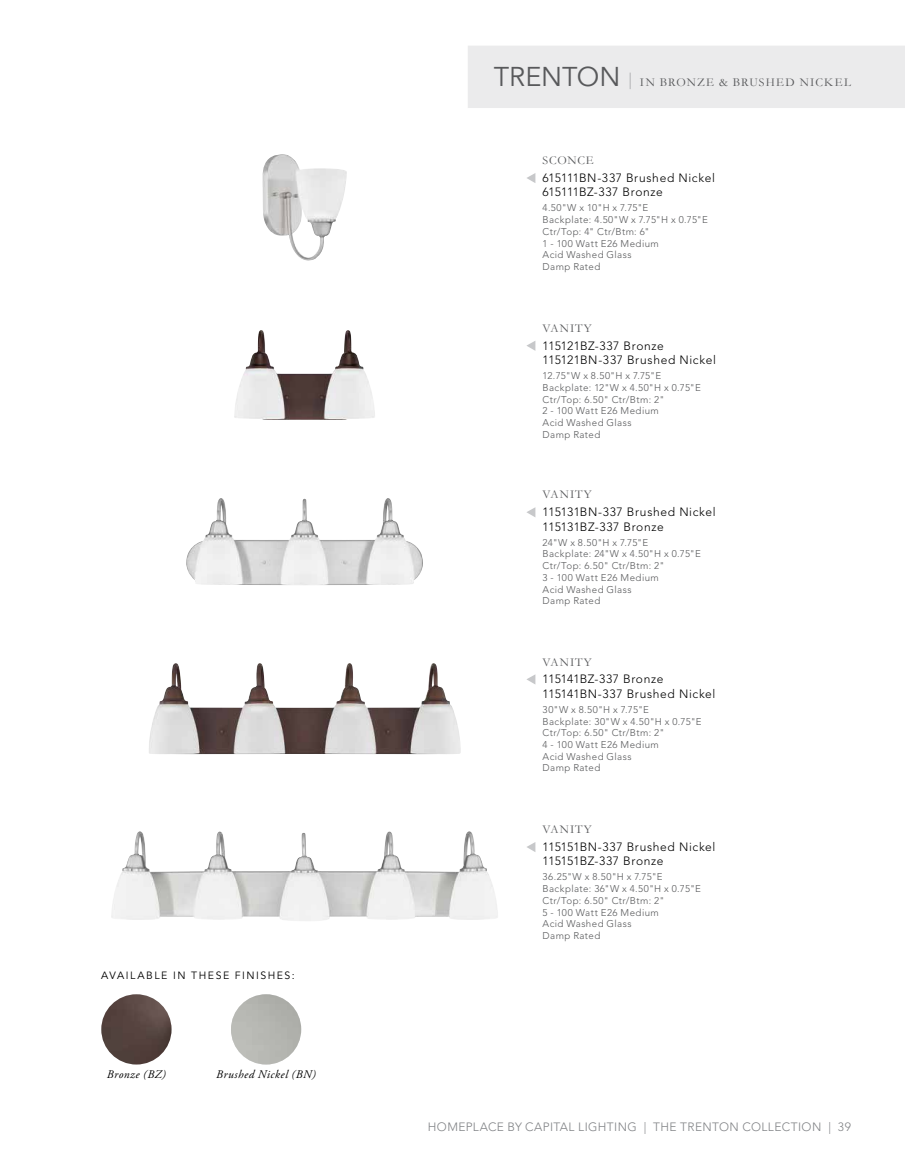
<style>
.page{position:relative;width:905px;height:1175px;background:#fff}
.page>*{position:absolute;margin:0;border:0;box-sizing:border-box;transform-origin:0 0}
.t1{font:300 12px/14.4px "Avenir LT Std";letter-spacing:.045em;color:#000}
.t2{font:12px "Garamond";letter-spacing:.085em;color:#58595b}
.t3{font:300 12px "Avenir LT Std";letter-spacing:.035em;color:#808285}
.t4{font:italic 11.7px "Adobe Garamond Pro";letter-spacing:.045em;color:#000}
.t5{font:10.5px "Avenir LT Std";letter-spacing:.145em;color:#000}
.t6{font:300 9.75px/11.7px "Avenir LT Std";letter-spacing:.045em;color:#58595b}
.s1{font-family:"Avenir LT Std";font-size:27px}
.s2{font-family:"Didot";font-style:italic;font-size:16.5px}
</style>
<div class="page">
<img style="left:262px;top:154px;width:85px;height:107px">
<img style="left:234px;top:330px;width:141px;height:90px">
<img style="left:186px;top:498px;width:237px;height:87px">
<img style="left:149px;top:663px;width:311px;height:91px">
<img style="left:111px;top:831px;width:358px;height:90px">
<svg style="left:527px;top:173px;width:8px;height:10px"></svg>
<svg style="left:526px;top:341px;width:9px;height:10px"></svg>
<svg style="left:526px;top:507px;width:9px;height:10px"></svg>
<svg style="left:526px;top:675px;width:9px;height:9px"></svg>
<svg style="left:527px;top:842px;width:8px;height:10px"></svg>
<img style="left:231px;top:994px;width:70px;height:70px;border-radius:35px">
<img style="left:101px;top:994px;width:70px;height:70px;border-radius:35px">
<div style="left:468px;top:46px;width:436px;height:62px;background:#ebebec"></div>
<p class="t5" style="left:101px;top:969px;width:195px">AVAILABLE IN THESE FINISHES:</p>
<p class="t4" style="left:107px;top:1066px;width:61px">Bronze (BZ)</p>
<p class="t4" style="left:216px;top:1066px;width:101px">Brushed Nickel (BN)</p>
<p class="t2" style="left:494px;top:74px;width:358px"><span class="s1">TRENTON</span> <span class="s2">|</span> IN BRONZE &amp; BRUSHED NICKEL</p>
<p class="t2" style="left:542px;top:152px;width:53px">SCONCE</p>
<p class="t1" style="left:542px;top:171px;width:174px">615111BN-337 Brushed Nickel<br>615111BZ-337 Bronze</p>
<p class="t6" style="left:542px;top:202px;width:167px">4.50"W x 10"H x 7.75"E<br>Backplate: 4.50"W x 7.75"H x 0.75"E<br>Ctr/Top: 4" Ctr/Btm: 6"<br>1 - 100 Watt E26 Medium<br>Acid Washed Glass<br>Damp Rated</p>
<p class="t2" style="left:542px;top:320px;width:51px">VANITY</p>
<p class="t1" style="left:542px;top:338px;width:175px">115121BZ-337 Bronze<br>115121BN-337 Brushed Nickel</p>
<p class="t6" style="left:542px;top:370px;width:160px">12.75"W x 8.50"H x 7.75"E<br>Backplate: 12"W x 4.50"H x 0.75"E<br>Ctr/Top: 6.50" Ctr/Btm: 2"<br>2 - 100 Watt E26 Medium<br>Acid Washed Glass<br>Damp Rated</p>
<p class="t2" style="left:542px;top:486px;width:51px">VANITY</p>
<p class="t1" style="left:542px;top:505px;width:175px">115131BN-337 Brushed Nickel<br>115131BZ-337 Bronze</p>
<p class="t6" style="left:542px;top:536px;width:160px">24"W x 8.50"H x 7.75"E<br>Backplate: 24"W x 4.50"H x 0.75"E<br>Ctr/Top: 6.50" Ctr/Btm: 2"<br>3 - 100 Watt E26 Medium<br>Acid Washed Glass<br>Damp Rated</p>
<p class="t2" style="left:542px;top:653px;width:51px">VANITY</p>
<p class="t1" style="left:542px;top:672px;width:174px">115141BZ-337 Bronze<br>115141BN-337 Brushed Nickel</p>
<p class="t6" style="left:542px;top:703px;width:160px">30"W x 8.50"H x 7.75"E<br>Backplate: 30"W x 4.50"H x 0.75"E<br>Ctr/Top: 6.50" Ctr/Btm: 2"<br>4 - 100 Watt E26 Medium<br>Acid Washed Glass<br>Damp Rated</p>
<p class="t2" style="left:542px;top:821px;width:51px">VANITY</p>
<p class="t1" style="left:542px;top:839px;width:174px">115151BN-337 Brushed Nickel<br>115151BZ-337 Bronze</p>
<p class="t6" style="left:542px;top:871px;width:160px">36.25"W x 8.50"H x 7.75"E<br>Backplate: 36"W x 4.50"H x 0.75"E<br>Ctr/Top: 6.50" Ctr/Btm: 2"<br>5 - 100 Watt E26 Medium<br>Acid Washed Glass<br>Damp Rated</p>
<p class="t3" style="left:428px;top:1119px;width:424px">HOMEPLACE BY CAPITAL LIGHTING | THE TRENTON COLLECTION | 39</p>
</div>
